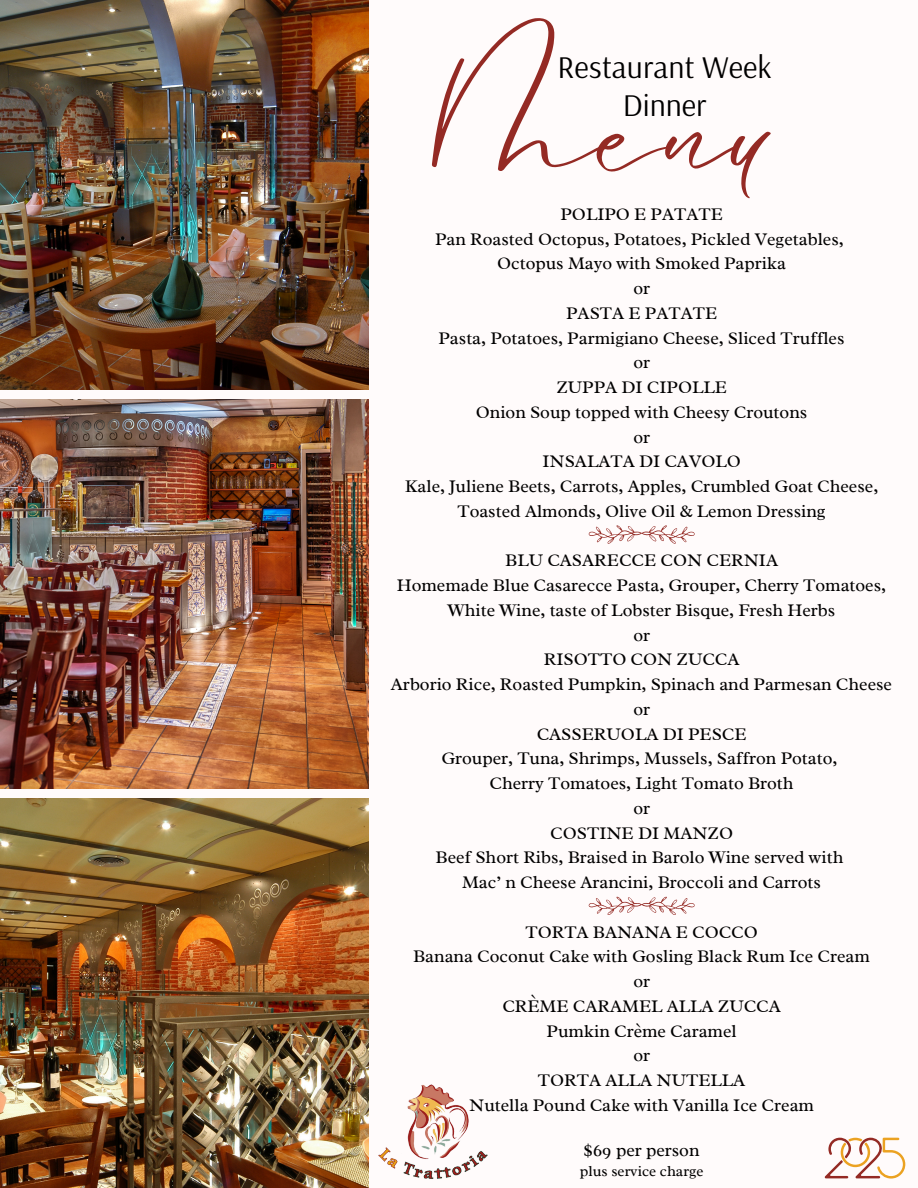
<style>
.page{position:relative;width:918px;height:1188px;background:#fffbfb}
.page>*{position:absolute;margin:0;border:0;box-sizing:border-box;transform-origin:0 0}
.t1{font:105px "Le Jour Script";color:#942a24}
.t2{font:31.5px "Arsenal";color:#000}
.t3{font:18px/24.8px "Radley";color:#000;text-align:center}
.t4{font:15px "Radley";color:#000}
</style>
<div class="page">
<img style="left:0;top:0;width:369px;height:389px">
<img style="left:0;top:399px;width:369px;height:390px">
<img style="left:0;top:799px;width:369px;height:389px">
<svg style="left:589px;top:525px;width:106px;height:18px"></svg>
<svg style="left:589px;top:897px;width:106px;height:18px"></svg>
<img style="left:378px;top:1084px;width:110px;height:95px">
<svg style="left:825px;top:1138px;width:80px;height:40px"></svg>
<h3 class="t1" style="left:433px;top:68px;width:344px">Menu</h3>
<h3 class="t2" style="left:558px;top:47px;width:216px">Restaurant Week</h3>
<p class="t2" style="left:623px;top:84px;width:85px">Dinner</p>
<p class="t3" style="left:405px;top:202px;width:475px">POLIPO E PATATE<br>Pan Roasted Octopus, Potatoes, Pickled Vegetables,<br>Octopus Mayo with Smoked Paprika<br>or<br>PASTA E PATATE<br>Pasta, Potatoes, Parmigiano Cheese, Sliced Truffles<br>or<br>ZUPPA DI CIPOLLE<br>Onion Soup topped with Cheesy Croutons<br>or<br>INSALATA DI CAVOLO<br>Kale, Juliene Beets, Carrots, Apples, Crumbled Goat Cheese,<br>Toasted Almonds, Olive Oil &amp; Lemon Dressing</p>
<h2 class="t3" style="left:391px;top:548px;width:503px">BLU CASARECCE CON CERNIA<br>Homemade Blue Casarecce Pasta, Grouper, Cherry Tomatoes,<br>White Wine, taste of Lobster Bisque, Fresh Herbs<br>or<br>RISOTTO CON ZUCCA<br>Arborio Rice, Roasted Pumpkin, Spinach and Parmesan Cheese or<br>CASSERUOLA DI PESCE<br>Grouper, Tuna, Shrimps, Mussels, Saffron Potato,<br>Cherry Tomatoes, Light Tomato Broth<br>or<br>COSTINE DI MANZO<br>Beef Short Ribs, Braised in Barolo Wine served with<br>Mac’ n Cheese Arancini, Broccoli and Carrots</h2>
<h1 class="t3" style="left:413px;top:919px;width:458px">TORTA BANANA E COCCO<br>Banana Coconut Cake with Gosling Black Rum Ice Cream or<br>CRÈME CARAMEL ALLA ZUCCA<br>Pumkin Crème Caramel<br>or<br>TORTA ALLA NUTELLA<br>Nutella Pound Cake with Vanilla Ice Cream</h1>
<h2 class="t3" style="left:584px;top:1138px;width:117px">$69 per person</h2>
<h3 class="t4" style="left:580px;top:1162px;width:125px">plus service charge</h3>
</div>
